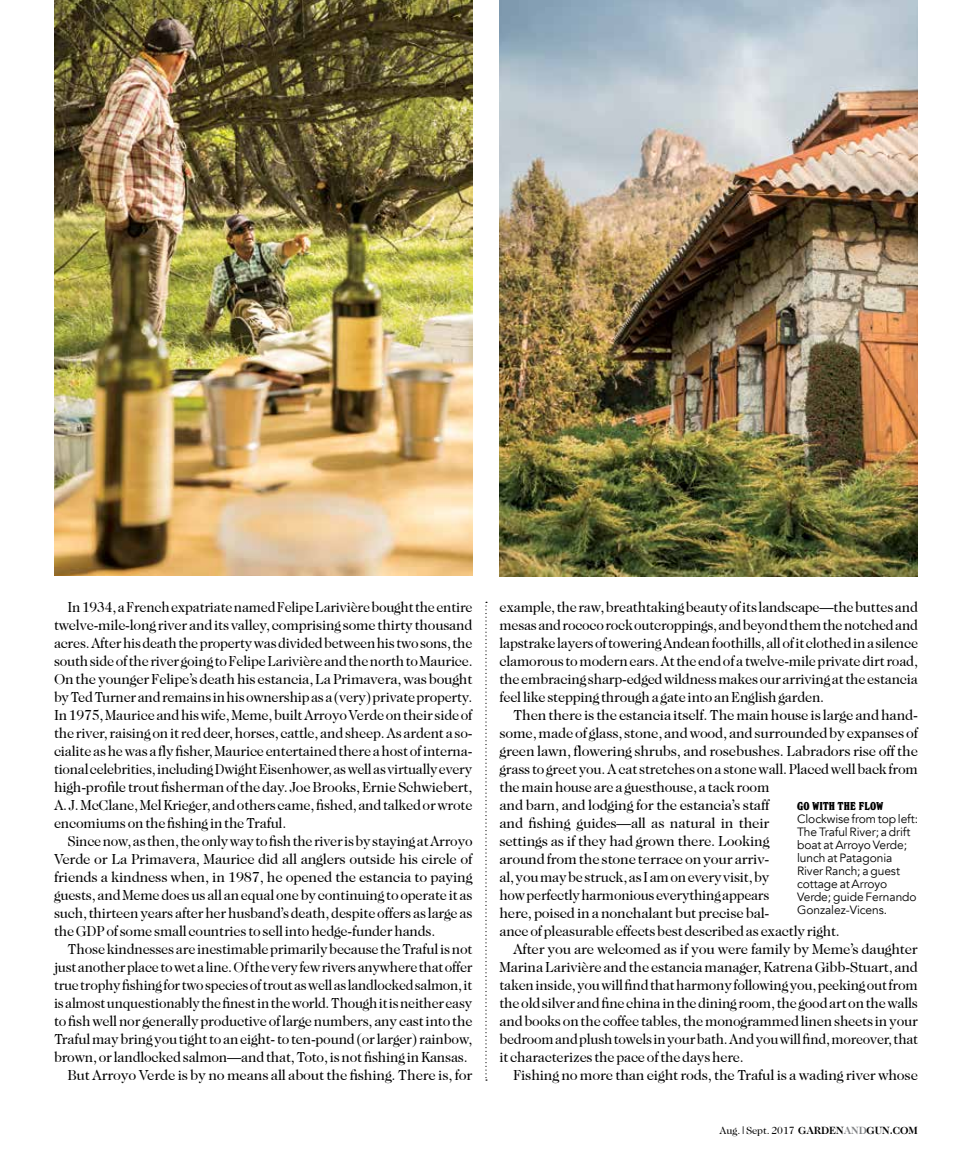
<style>
.page{position:relative;width:972px;height:1175px;background:#fff}
.page>*{position:absolute;margin:0;border:0;box-sizing:border-box;transform-origin:0 0}
.t1{font:14.55px/18px "Caslon Two Twenty Four";letter-spacing:-.015em;color:#000;text-align:justify}
.t2{font:14.55px "Caslon Two Twenty Four";letter-spacing:-.015em;color:#000;scale:.96 1}
.t3{font:12px/12.9px "Avenir";letter-spacing:-.005em;color:#000}
.t4{font:800 condensed 12px "Windsor SBOP";letter-spacing:.02em;color:#000}
.t5{font:10.5px "Caslon Two Twenty Four";color:#000}
.s1{font-weight:700}
.s2{font-weight:700;color:#808285}
</style>
<div class="page">
<img style="left:500px;top:0;width:418px;height:576px">
<img style="left:54px;top:0;width:418px;height:575px">
<svg style="left:485px;top:601px;width:2px;height:479px"></svg>
<p class="t1" style="left:54px;top:598px;width:420px;text-indent:14px">In 1934, a French expatriate named Felipe Larivière bought the entire twelve-mile-long river and its valley, comprising some thirty thousand acres. After his death the property was divided between his two sons, the south side of the river going to Felipe Larivière and the north to Maurice.<br>On the younger Felipe’s death his estancia, La Primavera, was bought by Ted Turner and remains in his ownership as a (very) private property.<br>In 1975, Maurice and his wife, Meme, built Arroyo Verde on their side of the river, raising on it red deer, horses, cattle, and sheep. As ardent a so&shy;cialite as he was a fly fisher, Maurice entertained there a host of interna&shy;tional celebrities, including Dwight Eisenhower, as well as virtually every high-profile trout fisherman of the day. Joe Brooks, Ernie Schwiebert, A. J. McClane, Mel Krieger, and others came, fished, and talked or wrote encomiums on the fishing in the Traful.</p>
<p class="t1" style="left:54px;top:832px;width:420px;text-indent:14px">Since now, as then, the only way to fish the river is by staying at Arroyo Verde or La Primavera, Maurice did all anglers outside his circle of friends a kindness when, in 1987, he opened the estancia to paying guests, and Meme does us all an equal one by continuing to operate it as such, thirteen years after her husband’s death, despite offers as large as the GDP of some small countries to sell into hedge-funder hands.</p>
<p class="t1" style="left:67px;top:940px;width:407px">Those kindnesses are inestimable primarily because the Traful is not</p>
<p class="t1" style="left:54px;top:958px;width:420px">just another place to wet a line. Of the very few rivers anywhere that offer</p>
<p class="t2" style="left:54px;top:977px;width:437px">true trophy fishing for two species of trout as well as landlocked salmon, it</p>
<p class="t2" style="left:54px;top:995px;width:437px">is almost unquestionably the finest in the world. Though it is neither easy</p>
<p class="t1" style="left:54px;top:1012px;width:420px">to fish well nor generally productive of large numbers, any cast into the</p>
<p class="t1" style="left:54px;top:1030px;width:420px">Traful may bring you tight to an eight- to ten-pound (or larger) rainbow,</p>
<p class="t1" style="left:54px;top:1048px;width:415px">brown, or landlocked salmon—and that, Toto, is not fishing in Kansas.</p>
<p class="t1" style="left:68px;top:1066px;width:407px">But Arroyo Verde is by no means all about the fishing. There is, for</p>
<p class="t1" style="left:500px;top:598px;width:420px">example, the raw, breathtaking beauty of its landscape—the buttes and mesas and rococo rock outcroppings, and beyond them the notched and lapstrake layers of towering Andean foothills, all of it clothed in a silence clamorous to modern ears. At the end of a twelve-mile private dirt road, the embracing sharp-edged wildness makes our arriving at the estancia feel like stepping through a gate into an English garden.</p>
<p class="t1" style="left:500px;top:706px;width:420px;text-align:left;text-indent:14px">Then there is the estancia itself. The main house is large and hand&shy;some, made of glass, stone, and wood, and surrounded by expanses of green lawn, flowering shrubs, and rosebushes. Labradors rise off the grass to greet you. A cat stretches on a stone wall. Placed well back from the main house are a guesthouse, a tack room<br>and barn, and lodging for the estancia’s staff<br>and fishing guides—all as natural in their<br>settings as if they had grown there. Looking<br>around from the stone terrace on your arriv-<br>al, you may be struck, as I am on every visit, by<br>how perfectly harmonious everything appears<br>here, poised in a nonchalant but precise bal-<br>ance of pleasurable effects best described as exactly right.</p>
<p class="t1" style="left:500px;top:940px;width:420px;text-indent:14px">After you are welcomed as if you were family by Meme’s daughter Marina Larivière and the estancia manager, Katrena Gibb-Stuart, and taken inside, you will find that harmony following you, peeking out from the old silver and fine china in the dining room, the good art on the walls and books on the coffee tables, the monogrammed linen sheets in your bedroom and plush towels in your bath. And you will find, moreover, that it characterizes the pace of the days here.</p>
<p class="t1" style="left:513px;top:1066px;width:407px">Fishing no more than eight rods, the Traful is a wading river whose</p>
<p class="t4" style="left:797px;top:800px;width:87px">GO WITH THE FLOW</p>
<p class="t3" style="left:797px;top:813px;width:122px">Clockwise from top left:<br>The Traful River; a drift boat at Arroyo Verde; lunch at Patagonia<br>River Ranch; a guest cottage at Arroyo<br>Verde; guide Fernando<br>Gonzalez-Vicens.</p>
<p class="t5" style="left:720px;top:1124px;width:200px">Aug. | Sept. 2017 <span class="s1">GARDEN</span><span class="s2">AND</span><span class="s1">GUN.COM</span></p>
</div>
